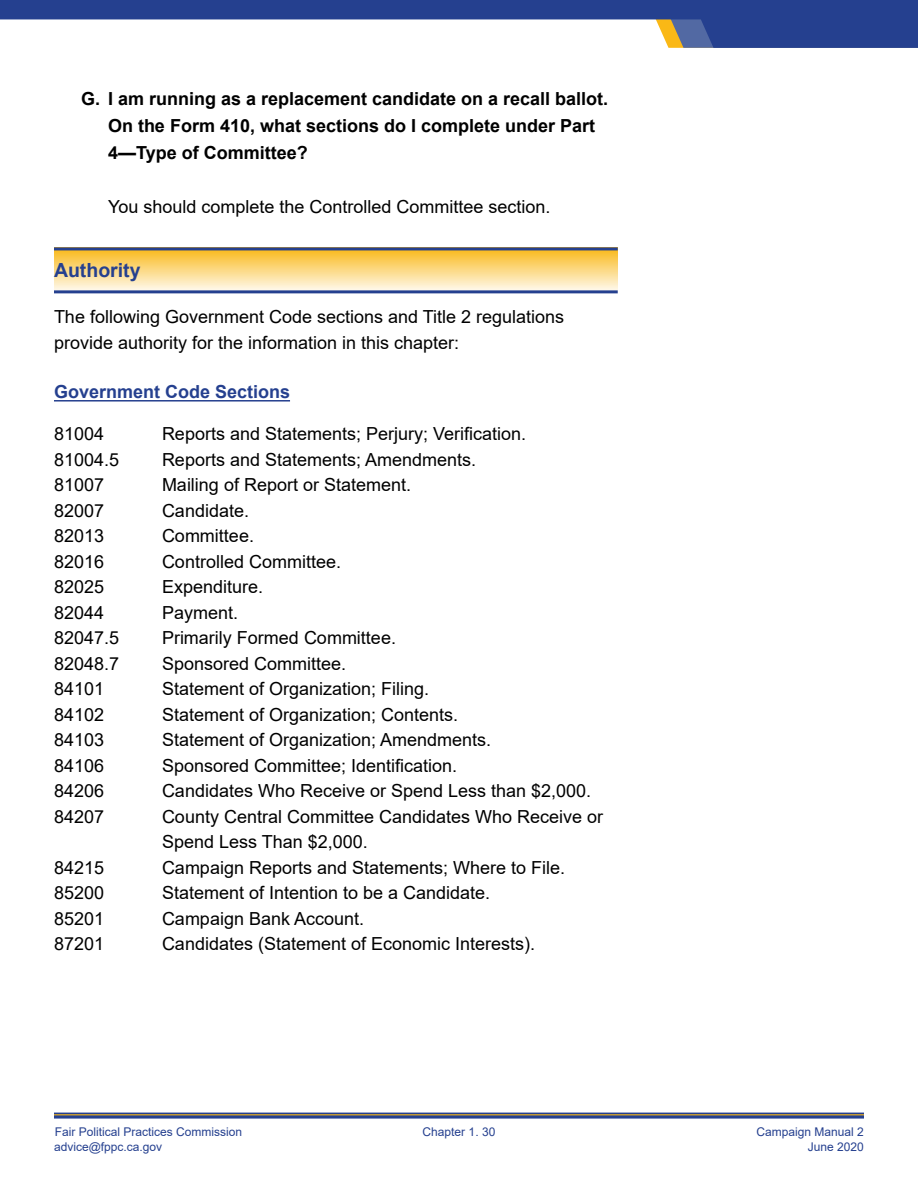
<style>
.page{position:relative;width:918px;height:1188px;background:#fff}
.page>*{position:absolute;margin:0;border:0;box-sizing:border-box;transform-origin:0 0}
.H1_No_Lines{font:700 19.5px "Arial";color:#25408f}
.Main_Paragraph{font:18px/25.5px "Arial";color:#000}
.t1{font:700 18px/27px "Arial";color:#000}
.H2_-_Authority_UL{font:700 18px "Arial";color:#25408f}
.t2{font:12px/15px "Arial";color:#25408f}
</style>
<div class="page">
<svg style="left:54px;top:1113px;width:810px;height:6px;background:#47598f"></svg>
<hr style="left:54px;top:1114px;width:810px;height:1px;background:#fab816">
<svg style="left:0;top:0;width:918px;height:48px;fill:#25408f"></svg>
<svg style="left:54px;top:250px;width:564px;height:40px;background:#f9d785"></svg>
<hr style="left:54px;top:247px;width:564px;height:3px;background:#25408f">
<hr style="left:54px;top:290px;width:564px;height:3px;background:#25408f">
<hr style="left:54px;top:400px;width:236px;height:2px;background:#25408f">
<p class="t1" style="left:108px;top:86px;width:499px;text-indent:-27px">G. I am running as a replacement candidate on a recall ballot.<br>On the Form 410, what sections do I complete under Part<br>4—Type of Committee?</p>
<p class="Main_Paragraph" style="left:108px;top:194px;width:444px">You should complete the Controlled Committee section.</p>
<p class="H1_No_Lines" style="left:54px;top:256px;width:88px">Authority</p>
<p class="Main_Paragraph" style="left:54px;top:304px;width:512px">The following Government Code sections and Title 2 regulations provide authority for the information in this chapter:</p>
<p class="H2_-_Authority_UL" style="left:54px;top:379px;width:238px">Government Code Sections</p>
<p class="Main_Paragraph" style="left:54px;top:421px;width:52px">81004</p>
<p class="Main_Paragraph" style="left:162px;top:421px;width:366px">Reports and Statements; Perjury; Verification.</p>
<p class="Main_Paragraph" style="left:54px;top:447px;width:67px">81004.5</p>
<p class="Main_Paragraph" style="left:162px;top:447px;width:316px">Reports and Statements; Amendments.</p>
<p class="Main_Paragraph" style="left:54px;top:472px;width:52px">81007</p>
<p class="Main_Paragraph" style="left:162px;top:472px;width:251px">Mailing of Report or Statement.</p>
<p class="Main_Paragraph" style="left:54px;top:498px;width:52px">82007</p>
<p class="Main_Paragraph" style="left:162px;top:498px;width:89px">Candidate.</p>
<p class="Main_Paragraph" style="left:54px;top:523px;width:52px">82013</p>
<p class="Main_Paragraph" style="left:162px;top:523px;width:94px">Committee.</p>
<p class="Main_Paragraph" style="left:54px;top:549px;width:52px">82016</p>
<p class="Main_Paragraph" style="left:162px;top:549px;width:181px">Controlled Committee.</p>
<p class="Main_Paragraph" style="left:54px;top:574px;width:52px">82025</p>
<p class="Main_Paragraph" style="left:162px;top:574px;width:103px">Expenditure.</p>
<p class="Main_Paragraph" style="left:54px;top:600px;width:52px">82044</p>
<p class="Main_Paragraph" style="left:162px;top:600px;width:78px">Payment.</p>
<p class="Main_Paragraph" style="left:54px;top:625px;width:67px">82047.5</p>
<p class="Main_Paragraph" style="left:162px;top:625px;width:236px">Primarily Formed Committee.</p>
<p class="Main_Paragraph" style="left:54px;top:651px;width:67px">82048.7</p>
<p class="Main_Paragraph" style="left:162px;top:651px;width:186px">Sponsored Committee.</p>
<p class="Main_Paragraph" style="left:54px;top:676px;width:52px">84101</p>
<p class="Main_Paragraph" style="left:162px;top:676px;width:269px">Statement of Organization; Filing.</p>
<p class="Main_Paragraph" style="left:54px;top:702px;width:52px">84102</p>
<p class="Main_Paragraph" style="left:162px;top:702px;width:298px">Statement of Organization; Contents.</p>
<p class="Main_Paragraph" style="left:54px;top:727px;width:52px">84103</p>
<p class="Main_Paragraph" style="left:162px;top:727px;width:331px">Statement of Organization; Amendments.</p>
<p class="Main_Paragraph" style="left:54px;top:753px;width:52px">84106</p>
<p class="Main_Paragraph" style="left:162px;top:753px;width:297px">Sponsored Committee; Identification.</p>
<p class="Main_Paragraph" style="left:54px;top:778px;width:52px">84206</p>
<p class="Main_Paragraph" style="left:162px;top:778px;width:431px">Candidates Who Receive or Spend Less than $2,000.</p>
<p class="Main_Paragraph" style="left:54px;top:804px;width:52px">84207</p>
<p class="Main_Paragraph" style="left:162px;top:804px;width:443px">County Central Committee Candidates Who Receive or<br>Spend Less Than $2,000.</p>
<p class="Main_Paragraph" style="left:54px;top:855px;width:52px">84215</p>
<p class="Main_Paragraph" style="left:162px;top:855px;width:405px">Campaign Reports and Statements; Where to File.</p>
<p class="Main_Paragraph" style="left:54px;top:880px;width:52px">85200</p>
<p class="Main_Paragraph" style="left:162px;top:880px;width:330px">Statement of Intention to be a Candidate.</p>
<p class="Main_Paragraph" style="left:54px;top:906px;width:52px">85201</p>
<p class="Main_Paragraph" style="left:162px;top:906px;width:204px">Campaign Bank Account.</p>
<p class="Main_Paragraph" style="left:54px;top:931px;width:52px">87201</p>
<p class="Main_Paragraph" style="left:162px;top:931px;width:375px">Candidates (Statement of Economic Interests).</p>
<p class="t2" style="left:54px;top:1124px;width:190px">Fair Political Practices Commission advice@fppc.ca.gov</p>
<p class="t2" style="left:423px;top:1124px;width:74px">Chapter 1. 30</p>
<p class="t2" style="left:757px;top:1124px;width:109px;text-align:right">Campaign Manual 2<br>June 2020</p>
</div>
